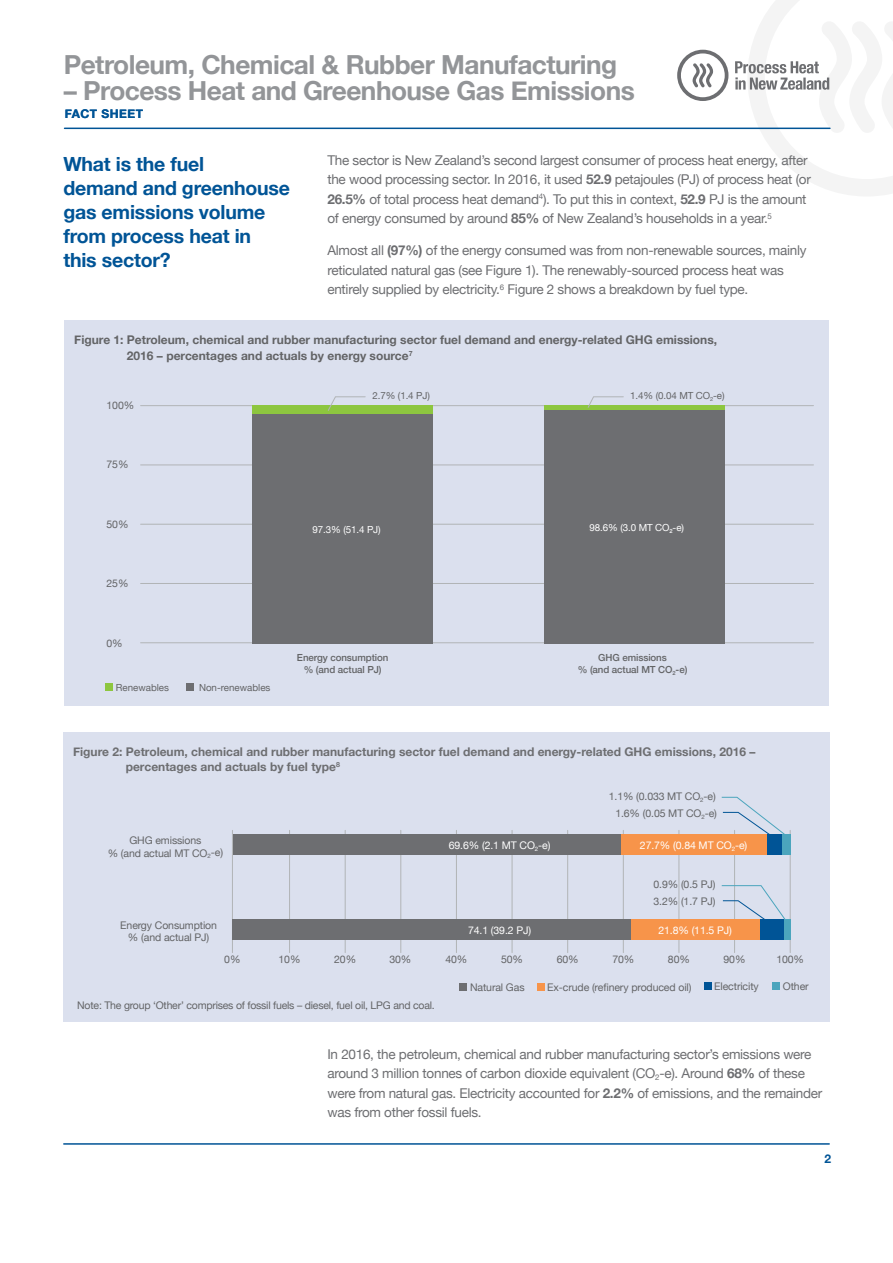
<style>
.page{position:relative;width:893px;height:1263px;background:#fff}
.page>*{position:absolute;margin:0;border:0;box-sizing:border-box;transform-origin:0 0}
.t1{font:700 26.25px "Helvetica Neue";letter-spacing:-.02em;color:#939598}
.t2{font:700 19.5px/24px "Helvetica Neue";letter-spacing:-.01em;color:#005496}
.t3{font:13.5px/19.5px "Helvetica Neue";letter-spacing:-.02em;color:#6d6e71}
.t4{font:700 12px/16.5px "Helvetica Neue";color:#636466}
.t5{font:700 12px/15px "Helvetica Neue";color:#6d6e71}
.t6{font:700 12px "Helvetica Neue";letter-spacing:.04em;color:#005496}
.t7{font:10.5px/12.6px "Helvetica Neue";letter-spacing:-.01em;color:#636466;text-align:center}
.t8{font:10.5px "Helvetica Neue";letter-spacing:-.01em;color:#fff}
.t9{font:500 9.75px/11.7px "Helvetica Neue";letter-spacing:-.01em;color:#636466;text-align:center}
.t10{font:9.75px "Helvetica Neue";color:#636466}
.t11{font:9.75px "Helvetica Neue";letter-spacing:-.01em;color:#fff}
.s1{font-weight:700}
</style>
<div class="page">
<div style="left:64px;top:320px;width:764px;height:386px;background:#dbe0ee"></div>
<hr style="left:65px;top:128px;width:765px;height:1px;background:#005496">
<svg style="left:677px;top:0;width:216px;height:196px"></svg>
<hr style="left:141px;top:405px;width:672px;height:1px;background:#b1b4b6">
<hr style="left:141px;top:464px;width:672px;height:1px;background:#b1b4b6">
<hr style="left:141px;top:524px;width:672px;height:1px;background:#b1b4b6">
<hr style="left:141px;top:583px;width:672px;height:1px;background:#b1b4b6">
<hr style="left:141px;top:642px;width:672px;height:1px;background:#b1b4b6">
<div style="left:253px;top:414px;width:180px;height:229px;background:#6d6e71"></div>
<div style="left:544px;top:410px;width:181px;height:233px;background:#6d6e71"></div>
<div style="left:544px;top:405px;width:181px;height:5px;background:#8dc63f"></div>
<div style="left:253px;top:405px;width:180px;height:9px;background:#8dc63f"></div>
<div style="left:186px;top:683px;width:7px;height:8px;background:#6d6e71"></div>
<div style="left:105px;top:683px;width:8px;height:8px;background:#8dc63f"></div>
<svg style="left:587px;top:396px;width:37px;height:12px"></svg>
<svg style="left:328px;top:396px;width:38px;height:15px"></svg>
<div style="left:64px;top:732px;width:766px;height:290px;background:#dbe0ee"></div>
<hr style="left:232px;top:830px;width:1px;height:122px;background:#b1b4b6">
<hr style="left:289px;top:830px;width:1px;height:122px;background:#b1b4b6">
<hr style="left:345px;top:830px;width:1px;height:122px;background:#b1b4b6">
<hr style="left:456px;top:830px;width:1px;height:122px;background:#b1b4b6">
<hr style="left:512px;top:830px;width:1px;height:122px;background:#b1b4b6">
<hr style="left:567px;top:830px;width:1px;height:122px;background:#b1b4b6">
<hr style="left:623px;top:830px;width:1px;height:122px;background:#b1b4b6">
<hr style="left:679px;top:830px;width:1px;height:122px;background:#b1b4b6">
<hr style="left:734px;top:830px;width:1px;height:122px;background:#b1b4b6">
<hr style="left:790px;top:830px;width:1px;height:122px;background:#b1b4b6">
<hr style="left:400px;top:830px;width:1px;height:122px;background:#b1b4b6">
<div style="left:233px;top:834px;width:388px;height:21px;background:#6d6e71"></div>
<div style="left:232px;top:919px;width:399px;height:21px;background:#6d6e71"></div>
<div style="left:537px;top:983px;width:8px;height:7px;background:#f7944a"></div>
<div style="left:459px;top:983px;width:8px;height:7px;background:#6d6e71"></div>
<div style="left:704px;top:982px;width:7px;height:8px;background:#005496"></div>
<div style="left:772px;top:982px;width:8px;height:8px;background:#4ba5bd"></div>
<div style="left:766px;top:834px;width:16px;height:21px;background:#005496"></div>
<div style="left:782px;top:834px;width:8px;height:21px;background:#4ba5bd"></div>
<div style="left:759px;top:919px;width:25px;height:21px;background:#005496"></div>
<div style="left:784px;top:919px;width:7px;height:21px;background:#4ba5bd"></div>
<svg style="left:721px;top:796px;width:64px;height:41px"></svg>
<svg style="left:721px;top:885px;width:69px;height:41px"></svg>
<div style="left:621px;top:834px;width:145px;height:21px;background:#f7944a"></div>
<div style="left:631px;top:919px;width:128px;height:21px;background:#f7944a"></div>
<hr style="left:64px;top:1143px;width:765px;height:2px;background:#005496">
<h1 class="t1" style="left:64px;top:44px;width:555px">Petroleum, Chemical &amp; Rubber Manufacturing</h1>
<h1 class="t1" style="left:64px;top:70px;width:572px">– Process Heat and Greenhouse Gas Emissions</h1>
<p class="t6" style="left:65px;top:104px;width:80px">FACT SHEET</p>
<h2 class="t2" style="left:63px;top:152px;width:228px">What is the fuel<br>demand and greenhouse gas emissions volume from process heat in<br>this sector?</h2>
<p class="t3" style="left:327px;top:151px;width:485px">The sector is New Zealand’s second largest consumer of process heat energy, after the wood processing sector. In 2016, it used <span class="s1">52.9</span> petajoules (PJ) of process heat (or <span class="s1">26.5%</span> of total process heat demand<sup>4</sup>). To put this in context, <span class="s1">52.9</span> PJ is the amount of energy consumed by around <span class="s1">85%</span> of New Zealand’s households in a year.<sup>5</sup></p>
<p class="t3" style="left:327px;top:242px;width:481px">Almost all <span class="s1">(97%)</span> of the energy consumed was from non-renewable sources, mainly reticulated natural gas (see Figure 1). The renewably-sourced process heat was entirely supplied by electricity.<sup>6</sup> Figure 2 shows a breakdown by fuel type.</p>
<p class="t4" style="left:127px;top:331px;width:592px;text-indent:-53px">Figure 1: Petroleum, chemical and rubber manufacturing sector fuel demand and energy-related GHG emissions,<br>2016 – percentages and actuals by energy source<sup>7</sup></p>
<p class="t7" style="left:106px;top:400px;width:30px">100%</p>
<p class="t10" style="left:372px;top:388px;width:59px">2.7% (1.4 PJ)</p>
<p class="t10" style="left:630px;top:388px;width:96px">1.4% (0.04 MT CO<sub>2</sub>-e)</p>
<p class="t7" style="left:106px;top:459px;width:24px">75%</p>
<p class="t7" style="left:106px;top:518px;width:24px">50%</p>
<p class="t7" style="left:106px;top:578px;width:24px">25%</p>
<p class="t7" style="left:106px;top:637px;width:18px">0%</p>
<p class="t10" style="left:116px;top:680px;width:55px">Renewables</p>
<p class="t10" style="left:199px;top:680px;width:73px">Non-renewables</p>
<p class="t11" style="left:313px;top:523px;width:70px">97.3% (51.4 PJ)</p>
<p class="t11" style="left:590px;top:521px;width:96px">98.6% (3.0 MT CO<sub>2</sub>-e)</p>
<p class="t9" style="left:297px;top:651px;width:93px">Energy consumption % (and actual PJ)</p>
<p class="t9" style="left:578px;top:651px;width:111px">GHG emissions<br>% (and actual MT CO<sub>2</sub>-e)</p>
<p class="t5" style="left:126px;top:745px;width:631px;text-indent:-53px">Figure 2: Petroleum, chemical and rubber manufacturing sector fuel demand and energy-related GHG emissions, 2016 – percentages and actuals by fuel type<sup>8</sup></p>
<p class="t7" style="left:609px;top:790px;width:109px">1.1% (0.033 MT CO<sub>2</sub>-e)</p>
<p class="t7" style="left:108px;top:834px;width:117px">GHG emissions<br>% (and actual MT CO<sub>2</sub>-e)</p>
<p class="t7" style="left:120px;top:919px;width:98px">Energy Consumption % (and actual PJ)</p>
<p class="t8" style="left:449px;top:838px;width:103px">69.6% (2.1 MT CO<sub>2</sub>-e)</p>
<p class="t8" style="left:468px;top:923px;width:65px">74.1 (39.2 PJ)</p>
<p class="t7" style="left:615px;top:807px;width:103px">1.6% (0.05 MT CO<sub>2</sub>-e)</p>
<p class="t8" style="left:640px;top:838px;width:109px">27.7% (0.84 MT CO<sub>2</sub>-e)</p>
<p class="t7" style="left:653px;top:879px;width:63px">0.9% (0.5 PJ)</p>
<p class="t7" style="left:653px;top:896px;width:63px">3.2% (1.7 PJ)</p>
<p class="t8" style="left:658px;top:923px;width:75px">21.8% (11.5 PJ)</p>
<p class="t7" style="left:224px;top:953px;width:18px">0%</p>
<p class="t7" style="left:279px;top:953px;width:23px">10%</p>
<p class="t7" style="left:334px;top:953px;width:23px">20%</p>
<p class="t7" style="left:389px;top:953px;width:23px">30%</p>
<p class="t7" style="left:445px;top:953px;width:23px">40%</p>
<p class="t7" style="left:501px;top:953px;width:23px">50%</p>
<p class="t7" style="left:557px;top:953px;width:23px">60%</p>
<p class="t7" style="left:612px;top:953px;width:23px">70%</p>
<p class="t7" style="left:668px;top:953px;width:23px">80%</p>
<p class="t7" style="left:724px;top:953px;width:23px">90%</p>
<p class="t7" style="left:776px;top:953px;width:29px">100%</p>
<p class="t7" style="left:77px;top:999px;width:359px">Note: The group ‘Other’ comprises of fossil fuels – diesel, fuel oil, LPG and coal.</p>
<p class="t7" style="left:470px;top:981px;width:56px">Natural Gas</p>
<p class="t7" style="left:547px;top:981px;width:146px">Ex-crude (refinery produced oil)</p>
<p class="t7" style="left:714px;top:981px;width:46px">Electricity</p>
<p class="t7" style="left:783px;top:981px;width:27px">Other</p>
<p class="t3" style="left:327px;top:1045px;width:496px">In 2016, the petroleum, chemical and rubber manufacturing sector’s emissions were around 3 million tonnes of carbon dioxide equivalent (CO<sub>2</sub>-e). Around <span class="s1">68%</span> of these were from natural gas. Electricity accounted for <span class="s1">2.2%</span> of emissions, and the remainder was from other fossil fuels.</p>
<p class="t6" style="left:824px;top:1149px;width:8px">2</p>
</div>
